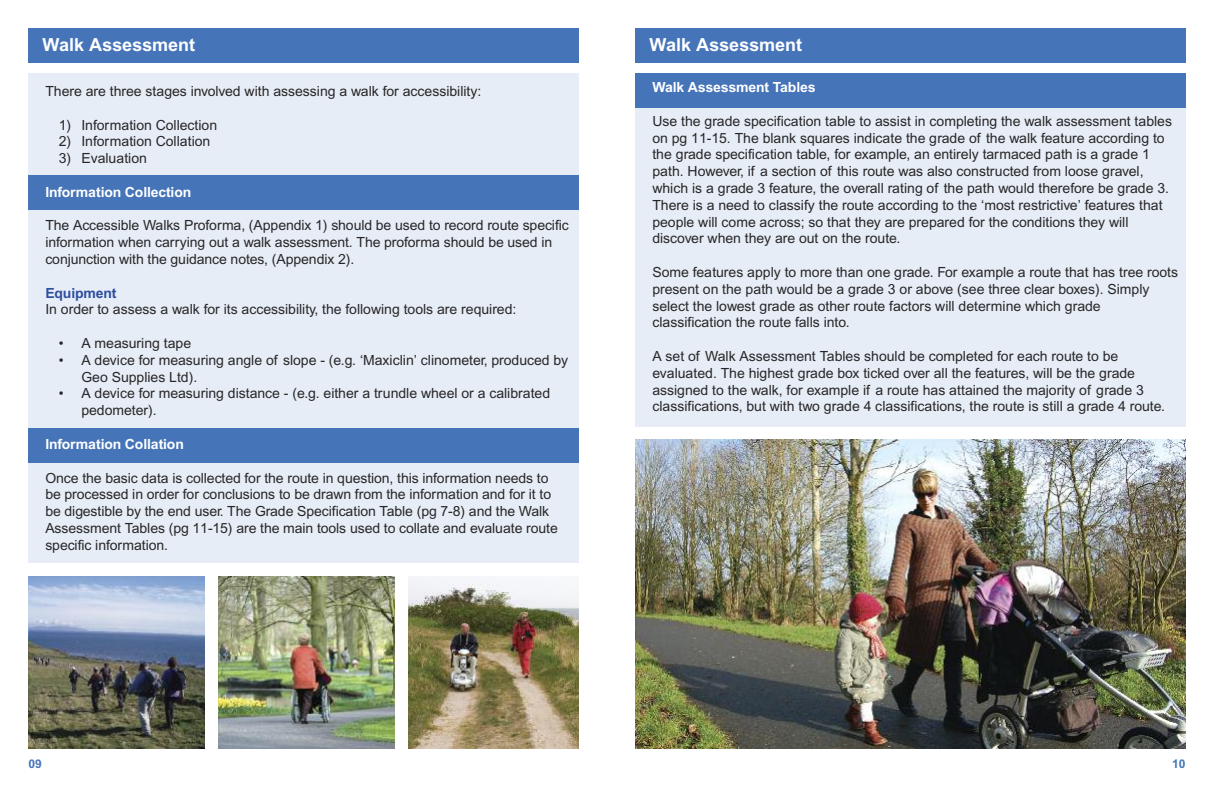
<style>
.page{position:relative;width:1214px;height:791px;background:#fff}
.page>*{position:absolute;margin:0;border:0;box-sizing:border-box;transform-origin:0 0}
.t1{font:700 18px "Arial";color:#fff}
.t2{font:14px/16.8px "Arial";color:#272627}
.t3{font:700 14px "Arial";letter-spacing:-.01em;color:#fff}
.t4{font:700 14px "Arial";letter-spacing:-.01em;color:#2d4f9f}
.t5{font:700 12px "Arial";color:#4574b9}
</style>
<div class="page">
<div style="left:28px;top:28px;width:550px;height:34px;background:#4574b9"></div>
<div style="left:28px;top:74px;width:550px;height:489px;background:#e7edf6"></div>
<div style="left:28px;top:176px;width:550px;height:34px;background:#4574b9"></div>
<div style="left:28px;top:428px;width:550px;height:34px;background:#4574b9"></div>
<div style="left:635px;top:28px;width:550px;height:34px;background:#4574b9"></div>
<div style="left:635px;top:74px;width:550px;height:353px;background:#e7edf6"></div>
<div style="left:635px;top:74px;width:550px;height:34px;background:#4574b9"></div>
<img style="left:28px;top:577px;width:176px;height:171px">
<img style="left:218px;top:577px;width:176px;height:171px">
<img style="left:408px;top:577px;width:170px;height:171px">
<img style="left:635px;top:439px;width:550px;height:309px">
<p class="t1" style="left:42px;top:38px;width:154px">Walk Assessment</p>
<p class="t2" style="left:45px;top:84px;width:437px">There are three stages involved with assessing a walk for accessibility:</p>
<p class="t2" style="left:59px;top:118px;width:160px">1) Information Collection</p>
<p class="t2" style="left:59px;top:134px;width:153px">2) Information Collation</p>
<p class="t2" style="left:59px;top:151px;width:90px">3) Evaluation</p>
<p class="t3" style="left:45px;top:187px;width:147px">Information Collection</p>
<p class="t2" style="left:45px;top:218px;width:525px">The Accessible Walks Proforma, (Appendix 1) should be used to record route specific information when carrying out a walk assessment. The proforma should be used in conjunction with the guidance notes, (Appendix 2).</p>
<p class="t4" style="left:45px;top:288px;width:73px">Equipment</p>
<p class="t2" style="left:45px;top:302px;width:472px">In order to assess a walk for its accessibility, the following tools are required:</p>
<p class="t2" style="left:59px;top:336px;width:134px">• A measuring tape</p>
<p class="t2" style="left:81px;top:353px;width:488px;text-indent:-23px">• A device for measuring angle of slope - (e.g. ‘Maxiclin’ clinometer, produced by<br>Geo Supplies Ltd).</p>
<p class="t2" style="left:81px;top:386px;width:470px;text-indent:-23px">• A device for measuring distance - (e.g. either a trundle wheel or a calibrated pedometer).</p>
<p class="t3" style="left:45px;top:439px;width:140px">Information Collation</p>
<p class="t2" style="left:45px;top:470px;width:514px">Once the basic data is collected for the route in question, this information needs to be processed in order for conclusions to be drawn from the information and for it to be digestible by the end user. The Grade Specification Table (pg 7-8) and the Walk Assessment Tables (pg 11-15) are the main tools used to collate and evaluate route specific information.</p>
<p class="t1" style="left:649px;top:38px;width:154px">Walk Assessment</p>
<p class="t3" style="left:652px;top:82px;width:165px">Walk Assessment Tables</p>
<p class="t2" style="left:652px;top:114px;width:521px">Use the grade specification table to assist in completing the walk assessment tables on pg 11-15. The blank squares indicate the grade of the walk feature according to the grade specification table, for example, an entirely tarmaced path is a grade 1 path. However, if a section of this route was also constructed from loose gravel, which is a grade 3 feature, the overall rating of the path would therefore be grade 3.<br>There is a need to classify the route according to the ‘most restrictive’ features that people will come across; so that they are prepared for the conditions they will discover when they are out on the route.</p>
<p class="t2" style="left:652px;top:265px;width:527px">Some features apply to more than one grade. For example a route that has tree roots present on the path would be a grade 3 or above (see three clear boxes). Simply select the lowest grade as other route factors will determine which grade classification the route falls into.</p>
<p class="t2" style="left:652px;top:349px;width:514px">A set of Walk Assessment Tables should be completed for each route to be evaluated. The highest grade box ticked over all the features, will be the grade assigned to the walk, for example if a route has attained the majority of grade 3 classifications, but with two grade 4 classifications, the route is still a grade 4 route.</p>
<p class="t5" style="left:28px;top:760px;width:15px">09</p>
<p class="t5" style="left:1172px;top:760px;width:15px">10</p>
</div>
